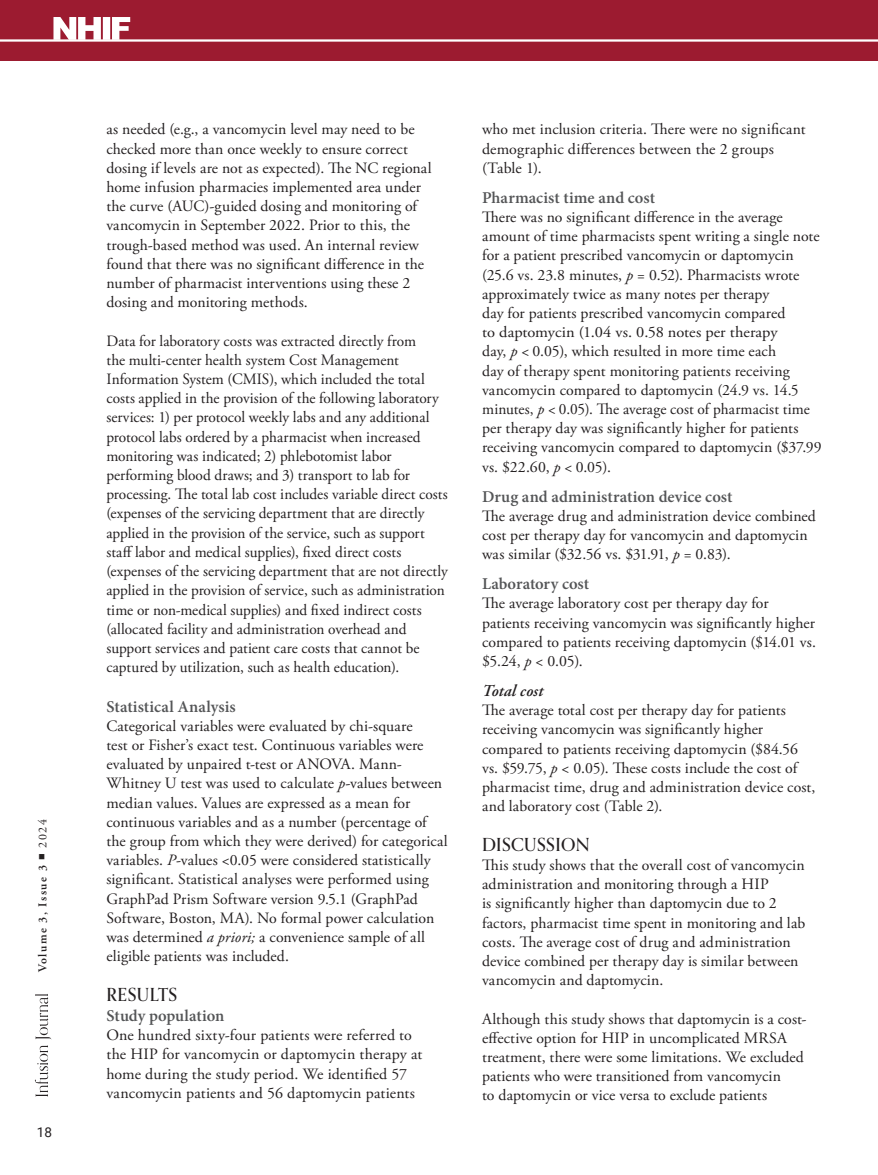
<style>
.page{position:relative;width:878px;height:1175px;background:#fff}
.page>*{position:absolute;margin:0;border:0;box-sizing:border-box;transform-origin:0 0}
.Paragraph_-_no_space_after__no_hyphens{font:500 18px "Orpheus Pro";letter-spacing:.02em;color:#231f20}
.Paragraph_-_no_space_after__no_hyphens-2{font:600 16.5px "Minion Pro";letter-spacing:.005em;color:#545557}
.Paragraph_-_no_space_after__no_hyphens-3{font:italic 600 16.5px "Adobe Garamond Pro";letter-spacing:.005em;color:#231f20}
.Paragraph_-_no_space_after__no_hyphens-4{font:15.75px/19.2px "Adobe Garamond Pro";letter-spacing:.005em;color:#231f20}
.t1{font:13.5px "Roboto";color:#231f20}
.t2{font:600 12px "Adobe Garamond Pro";letter-spacing:.12em;color:#231f20}
.s1{font-weight:400}
.s2{font-style:italic}
</style>
<div class="page">
<svg style="left:35px;top:994px;width:16px;height:45px"></svg>
<svg style="left:35px;top:1045px;width:13px;height:51px"></svg>
<div style="left:0;top:0;width:878px;height:61px;background:#9c1b30"></div>
<hr style="left:0;top:39px;width:878px;height:3px;background:#fff">
<svg style="left:53px;top:17px;width:77px;height:23px"></svg>
<p class="t2" style="left:36px;top:972px;width:154px;rotate:-90deg">Volume 3, Issue 3 ■ <span class="s1">2024</span></p>
<p class="t1" style="left:37px;top:1122px;width:17px">18</p>
<p class="Paragraph_-_no_space_after__no_hyphens-4" style="left:106px;top:120px;width:327px">as needed (e.g., a vancomycin level may need to be checked more than once weekly to ensure correct dosing if levels are not as expected). The NC regional home infusion pharmacies implemented area under the curve (AUC)-guided dosing and monitoring of vancomycin in September 2022. Prior to this, the trough-based method was used. An internal review found that there was no significant difference in the number of pharmacist interventions using these 2 dosing and monitoring methods.</p>
<p class="Paragraph_-_no_space_after__no_hyphens-4" style="left:106px;top:331px;width:343px">Data for laboratory costs was extracted directly from<br>the multi-center health system Cost Management Information System (CMIS), which included the total costs applied in the provision of the following laboratory services: 1) per protocol weekly labs and any additional protocol labs ordered by a pharmacist when increased monitoring was indicated; 2) phlebotomist labor performing blood draws; and 3) transport to lab for processing. The total lab cost includes variable direct costs (expenses of the servicing department that are directly applied in the provision of the service, such as support staff labor and medical supplies), fixed direct costs (expenses of the servicing department that are not directly applied in the provision of service, such as administration time or non-medical supplies) and fixed indirect costs (allocated facility and administration overhead and support services and patient care costs that cannot be captured by utilization, such as health education).</p>
<p class="Paragraph_-_no_space_after__no_hyphens-2" style="left:106px;top:695px;width:131px">Statistical Analysis</p>
<p class="Paragraph_-_no_space_after__no_hyphens-4" style="left:106px;top:716px;width:343px">Categorical variables were evaluated by chi-square<br>test or Fisher’s exact test. Continuous variables were evaluated by unpaired t-test or ANOVA. Mann-Whitney U test was used to calculate <span class="s2">p</span>-values between median values. Values are expressed as a mean for continuous variables and as a number (percentage of the group from which they were derived) for categorical variables. <span class="s2">P</span>-values &lt;0.05 were considered statistically significant. Statistical analyses were performed using GraphPad Prism Software version 9.5.1 (GraphPad Software, Boston, MA). No formal power calculation was determined <span class="s2">a priori;</span> a convenience sample of all eligible patients was included.</p>
<p class="Paragraph_-_no_space_after__no_hyphens" style="left:106px;top:983px;width:72px">RESULTS</p>
<p class="Paragraph_-_no_space_after__no_hyphens-2" style="left:106px;top:1004px;width:119px">Study population</p>
<p class="Paragraph_-_no_space_after__no_hyphens-4" style="left:106px;top:1026px;width:317px">One hundred sixty-four patients were referred to the HIP for vancomycin or daptomycin therapy at home during the study period. We identified 57 vancomycin patients and 56 daptomycin patients</p>
<p class="Paragraph_-_no_space_after__no_hyphens-4" style="left:482px;top:120px;width:325px">who met inclusion criteria. There were no significant demographic differences between the 2 groups (Table 1).</p>
<p class="Paragraph_-_no_space_after__no_hyphens-2" style="left:482px;top:186px;width:174px">Pharmacist time and cost</p>
<p class="Paragraph_-_no_space_after__no_hyphens-4" style="left:482px;top:208px;width:341px">There was no significant difference in the average amount of time pharmacists spent writing a single note for a patient prescribed vancomycin or daptomycin (25.6 vs. 23.8 minutes, <span class="s2">p</span> = 0.52). Pharmacists wrote approximately twice as many notes per therapy<br>day for patients prescribed vancomycin compared<br>to daptomycin (1.04 vs. 0.58 notes per therapy<br>day, <span class="s2">p</span> &lt; 0.05), which resulted in more time each<br>day of therapy spent monitoring patients receiving vancomycin compared to daptomycin (24.9 vs. 14.5 minutes, <span class="s2">p</span> &lt; 0.05). The average cost of pharmacist time per therapy day was significantly higher for patients receiving vancomycin compared to daptomycin ($37.99 vs. $22.60, <span class="s2">p</span> &lt; 0.05).</p>
<p class="Paragraph_-_no_space_after__no_hyphens-2" style="left:482px;top:485px;width:252px">Drug and administration device cost</p>
<p class="Paragraph_-_no_space_after__no_hyphens-4" style="left:482px;top:507px;width:335px">The average drug and administration device combined cost per therapy day for vancomycin and daptomycin was similar ($32.56 vs. $31.91, <span class="s2">p</span> = 0.83).</p>
<p class="Paragraph_-_no_space_after__no_hyphens-2" style="left:482px;top:572px;width:109px">Laboratory cost</p>
<p class="Paragraph_-_no_space_after__no_hyphens-4" style="left:482px;top:594px;width:335px">The average laboratory cost per therapy day for patients receiving vancomycin was significantly higher compared to patients receiving daptomycin ($14.01 vs. $5.24, <span class="s2">p</span> &lt; 0.05).</p>
<p class="Paragraph_-_no_space_after__no_hyphens-3" style="left:482px;top:681px;width:63px">Total cost</p>
<p class="Paragraph_-_no_space_after__no_hyphens-4" style="left:482px;top:701px;width:335px">The average total cost per therapy day for patients receiving vancomycin was significantly higher compared to patients receiving daptomycin ($84.56 vs. $59.75, <span class="s2">p</span> &lt; 0.05). These costs include the cost of pharmacist time, drug and administration device cost, and laboratory cost (Table 2).</p>
<p class="Paragraph_-_no_space_after__no_hyphens" style="left:482px;top:833px;width:109px">DISCUSSION</p>
<p class="Paragraph_-_no_space_after__no_hyphens-4" style="left:482px;top:856px;width:325px">This study shows that the overall cost of vancomycin administration and monitoring through a HIP<br>is significantly higher than daptomycin due to 2 factors, pharmacist time spent in monitoring and lab costs. The average cost of drug and administration device combined per therapy day is similar between vancomycin and daptomycin.</p>
<p class="Paragraph_-_no_space_after__no_hyphens-4" style="left:482px;top:1009px;width:326px">Although this study shows that daptomycin is a cost&shy;effective option for HIP in uncomplicated MRSA treatment, there were some limitations. We excluded patients who were transitioned from vancomycin<br>to daptomycin or vice versa to exclude patients</p>
</div>
